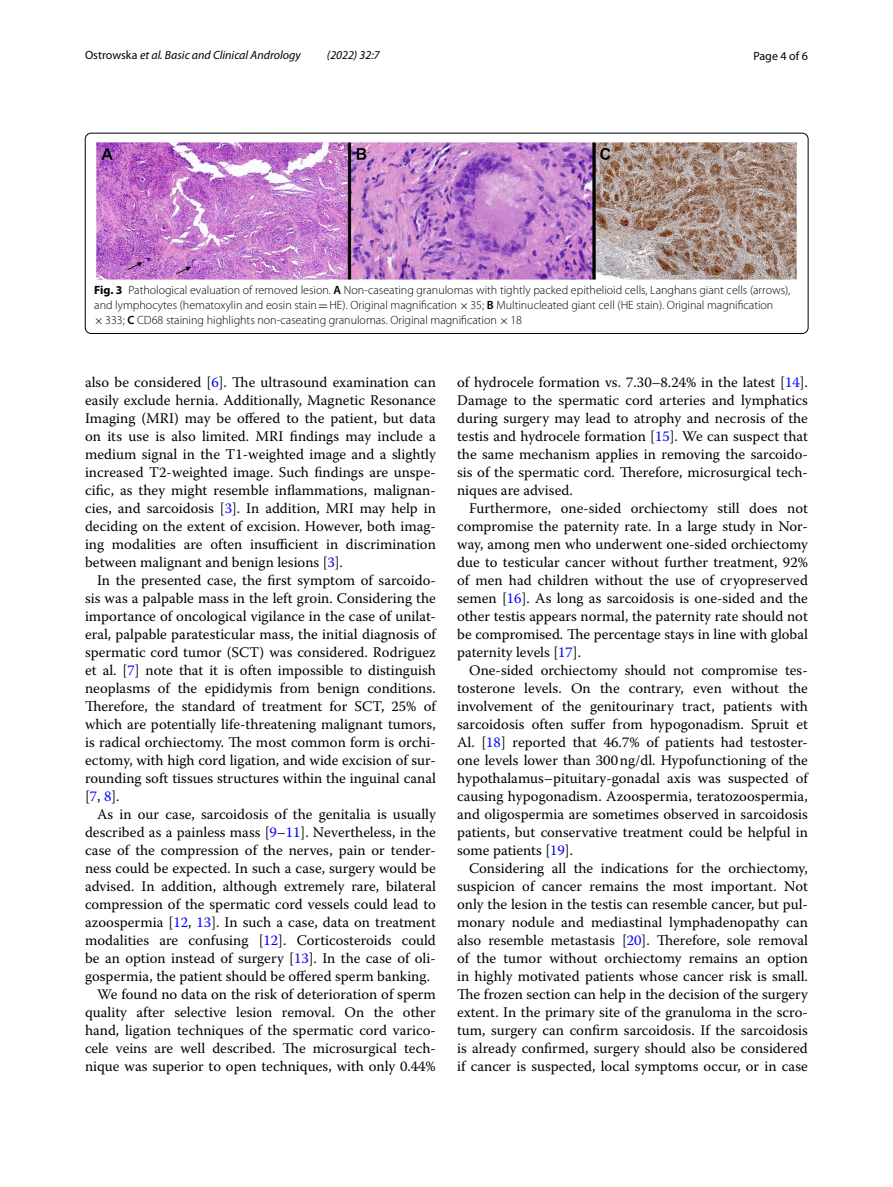
<style>
.page{position:relative;width:893px;height:1187px;background:#fff}
.page>*{position:absolute;margin:0;border:0;box-sizing:border-box;transform-origin:0 0}
.t1{font:14.7px/18px "Warnock Pro";color:#000;text-align:justify}
.t2{font:300 12px/15px "Myriad Pro";color:#000}
.t3{font:italic 12px "Myriad Pro";color:#000}
.t4{font:12px "Myriad Pro";color:#000}
.s1{font-style:normal}
.s2{font-weight:700}
.s3{font-weight:600}
.s4{font-family:"MTSY";font-weight:400}
.s5{color:#00f}
</style>
<div class="page">
<img style="left:96px;top:142px;width:701px;height:137px">
<div style="left:85px;top:133px;width:723px;height:200px;border:1px solid #000;border-radius:6px"></div>
<p class="t3" style="left:85px;top:48px;width:217px"><span class="s1">Ostrowska</span> et al. Basic and Clinical Andrology</p>
<p class="t3" style="left:327px;top:48px;width:54px">(2022) 32:7</p>
<p class="t4" style="left:753px;top:48px;width:56px">Page 4 of 6</p>
<p class="t2" style="left:94px;top:283px;width:698px"><span class="s2">Fig. 3</span> Pathological evaluation of removed lesion. <span class="s3">A</span> Non-caseating granulomas with tightly packed epithelioid cells, Langhans giant cells (arrows), and lymphocytes (hematoxylin and eosin stain<span class="s4">=</span>HE). Original magnification <span class="s4">×</span>35; <span class="s3">B</span> Multinucleated giant cell (HE stain). Original magnification <span class="s4">×</span>333; <span class="s3">C</span> CD68 staining highlights non-caseating granulomas. Original magnification <span class="s4">×</span>18</p>
<p class="t1" style="left:85px;top:372px;width:352px">also be considered [<span class="s5">6</span>]. The ultrasound examination can easily exclude hernia. Additionally, Magnetic Resonance Imaging (MRI) may be offered to the patient, but data on its use is also limited. MRI findings may include a medium signal in the T1-weighted image and a slightly increased T2-weighted image. Such findings are unspe&shy;cific, as they might resemble inflammations, malignan&shy;cies, and sarcoidosis [<span class="s5">3</span>]. In addition, MRI may help in deciding on the extent of excision. However, both imag&shy;ing modalities are often insufficient in discrimination between malignant and benign lesions [<span class="s5">3</span>].</p>
<p class="t1" style="left:85px;top:570px;width:352px;text-indent:12px">In the presented case, the first symptom of sarcoido&shy;sis was a palpable mass in the left groin. Considering the importance of oncological vigilance in the case of unilat&shy;eral, palpable paratesticular mass, the initial diagnosis of spermatic cord tumor (SCT) was considered. Rodriguez et al. [<span class="s5">7</span>] note that it is often impossible to distinguish neoplasms of the epididymis from benign conditions.<br>Therefore, the standard of treatment for SCT, 25% of which are potentially life-threatening malignant tumors, is radical orchiectomy. The most common form is orchi&shy;ectomy, with high cord ligation, and wide excision of sur&shy;rounding soft tissues structures within the inguinal canal [<span class="s5">7</span>, <span class="s5">8</span>].</p>
<p class="t1" style="left:97px;top:804px;width:340px">As in our case, sarcoidosis of the genitalia is usually</p>
<p class="t1" style="left:85px;top:822px;width:352px">described as a painless mass [<span class="s5">9</span>–<span class="s5">11</span>]. Nevertheless, in the</p>
<p class="t1" style="left:85px;top:840px;width:352px">case of the compression of the nerves, pain or tender-</p>
<p class="t1" style="left:85px;top:858px;width:352px">ness could be expected. In such a case, surgery would be</p>
<p class="t1" style="left:85px;top:876px;width:352px">advised. In addition, although extremely rare, bilateral</p>
<p class="t1" style="left:85px;top:894px;width:352px">compression of the spermatic cord vessels could lead to</p>
<p class="t1" style="left:85px;top:912px;width:352px">azoospermia [<span class="s5">12</span>, <span class="s5">13</span>]. In such a case, data on treatment</p>
<p class="t1" style="left:85px;top:930px;width:352px">modalities are confusing [<span class="s5">12</span>]. Corticosteroids could</p>
<p class="t1" style="left:85px;top:948px;width:352px">be an option instead of surgery [<span class="s5">13</span>]. In the case of oli-</p>
<p class="t1" style="left:85px;top:966px;width:347px">gospermia, the patient should be offered sperm banking.</p>
<p class="t1" style="left:97px;top:984px;width:340px">We found no data on the risk of deterioration of sperm</p>
<p class="t1" style="left:85px;top:1002px;width:352px">quality after selective lesion removal. On the other</p>
<p class="t1" style="left:85px;top:1020px;width:352px">hand, ligation techniques of the spermatic cord varico-</p>
<p class="t1" style="left:85px;top:1038px;width:352px">cele veins are well described. The microsurgical tech-</p>
<p class="t1" style="left:85px;top:1056px;width:352px">nique was superior to open techniques, with only 0.44%</p>
<p class="t1" style="left:457px;top:372px;width:352px">of hydrocele formation vs. 7.30–8.24% in the latest [<span class="s5">14</span>].<br>Damage to the spermatic cord arteries and lymphatics during surgery may lead to atrophy and necrosis of the testis and hydrocele formation [<span class="s5">15</span>]. We can suspect that the same mechanism applies in removing the sarcoido&shy;sis of the spermatic cord. Therefore, microsurgical tech&shy;niques are advised.</p>
<p class="t1" style="left:457px;top:498px;width:352px;text-indent:12px">Furthermore, one-sided orchiectomy still does not compromise the paternity rate. In a large study in Nor&shy;way, among men who underwent one-sided orchiectomy due to testicular cancer without further treatment, 92% of men had children without the use of cryopreserved semen [<span class="s5">16</span>]. As long as sarcoidosis is one-sided and the other testis appears normal, the paternity rate should not be compromised. The percentage stays in line with global paternity levels [<span class="s5">17</span>].</p>
<p class="t1" style="left:457px;top:660px;width:352px;text-indent:12px">One-sided orchiectomy should not compromise tes&shy;tosterone levels. On the contrary, even without the involvement of the genitourinary tract, patients with sarcoidosis often suffer from hypogonadism. Spruit et Al. [<span class="s5">18</span>] reported that 46.7% of patients had testoster&shy;one levels lower than 300ng/dl. Hypofunctioning of the hypothalamus–pituitary-gonadal axis was suspected of causing hypogonadism. Azoospermia, teratozoospermia, and oligospermia are sometimes observed in sarcoidosis patients, but conservative treatment could be helpful in some patients [<span class="s5">19</span>].</p>
<p class="t1" style="left:457px;top:858px;width:352px;text-indent:12px">Considering all the indications for the orchiectomy, suspicion of cancer remains the most important. Not only the lesion in the testis can resemble cancer, but pul&shy;monary nodule and mediastinal lymphadenopathy can also resemble metastasis [<span class="s5">20</span>]. Therefore, sole removal of the tumor without orchiectomy remains an option in highly motivated patients whose cancer risk is small.<br>The frozen section can help in the decision of the surgery extent. In the primary site of the granuloma in the scro&shy;tum, surgery can confirm sarcoidosis. If the sarcoidosis is already confirmed, surgery should also be considered if cancer is suspected, local symptoms occur, or in case</p>
</div>
